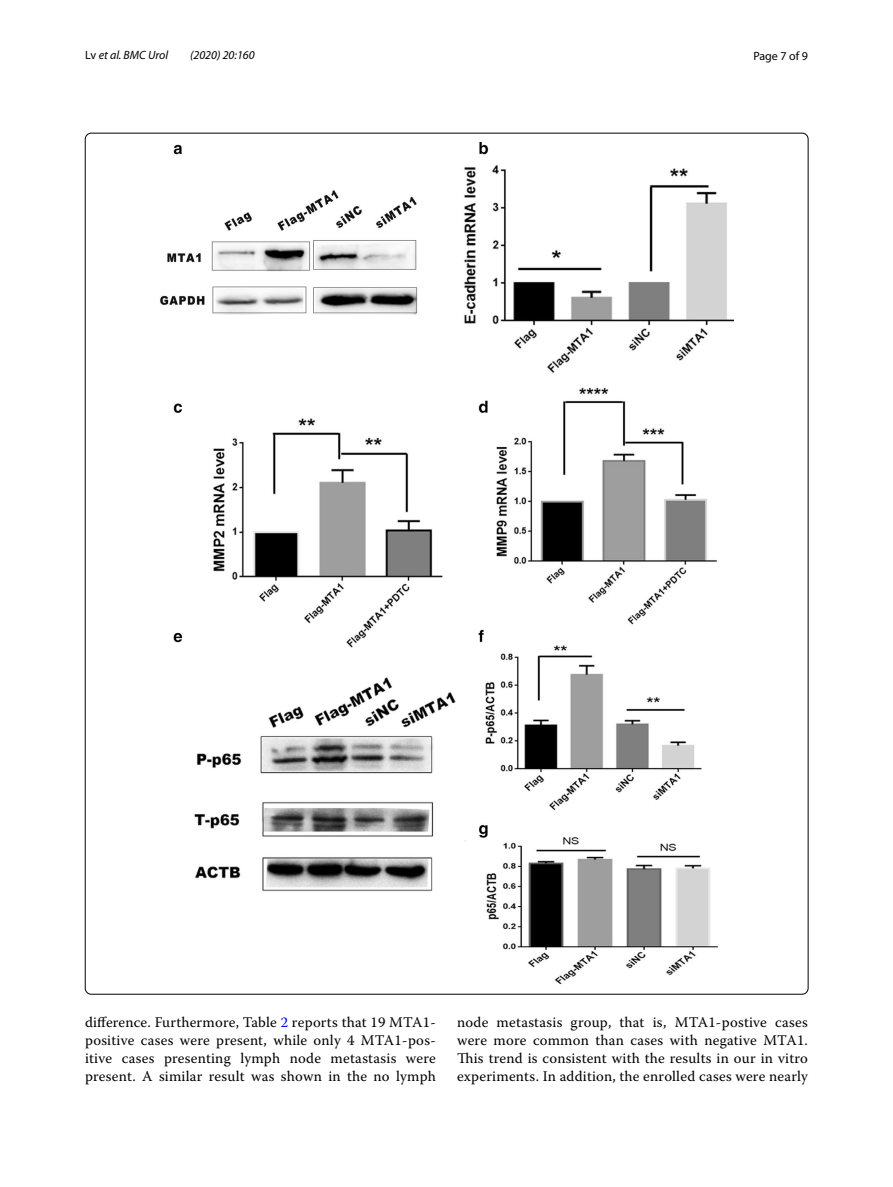
<style>
.page{position:relative;width:893px;height:1187px;background:#fff}
.page>*{position:absolute;margin:0;border:0;box-sizing:border-box;transform-origin:0 0}
.t1{font:14.7px/18px "Warnock Pro";letter-spacing:.015em;color:#000;text-align:justify}
.t2{font:italic 12px "Myriad Pro";color:#000}
.t3{font:12px "Myriad Pro";color:#000}
.s1{font-style:normal}
.s2{color:#00f}
</style>
<div class="page">
<img style="left:160px;top:142px;width:574px;height:843px">
<p class="t2" style="left:85px;top:48px;width:85px"><span class="s1">Lv</span> et al. BMC Urol</p>
<p class="t2" style="left:190px;top:48px;width:66px">(2020) 20:160</p>
<p class="t3" style="left:753px;top:48px;width:56px">Page 7 of 9</p>
<p class="t1" style="left:85px;top:1012px;width:352px">difference. Furthermore, Table <span class="s2">2</span> reports that 19 MTA1- positive cases were present, while only 4 MTA1-pos&shy;itive cases presenting lymph node metastasis were present. A similar result was shown in the no lymph</p>
<p class="t1" style="left:457px;top:1012px;width:352px">node metastasis group, that is, MTA1-postive cases were more common than cases with negative MTA1.<br>This trend is consistent with the results in our in vitro experiments. In addition, the enrolled cases were nearly</p>
</div>
